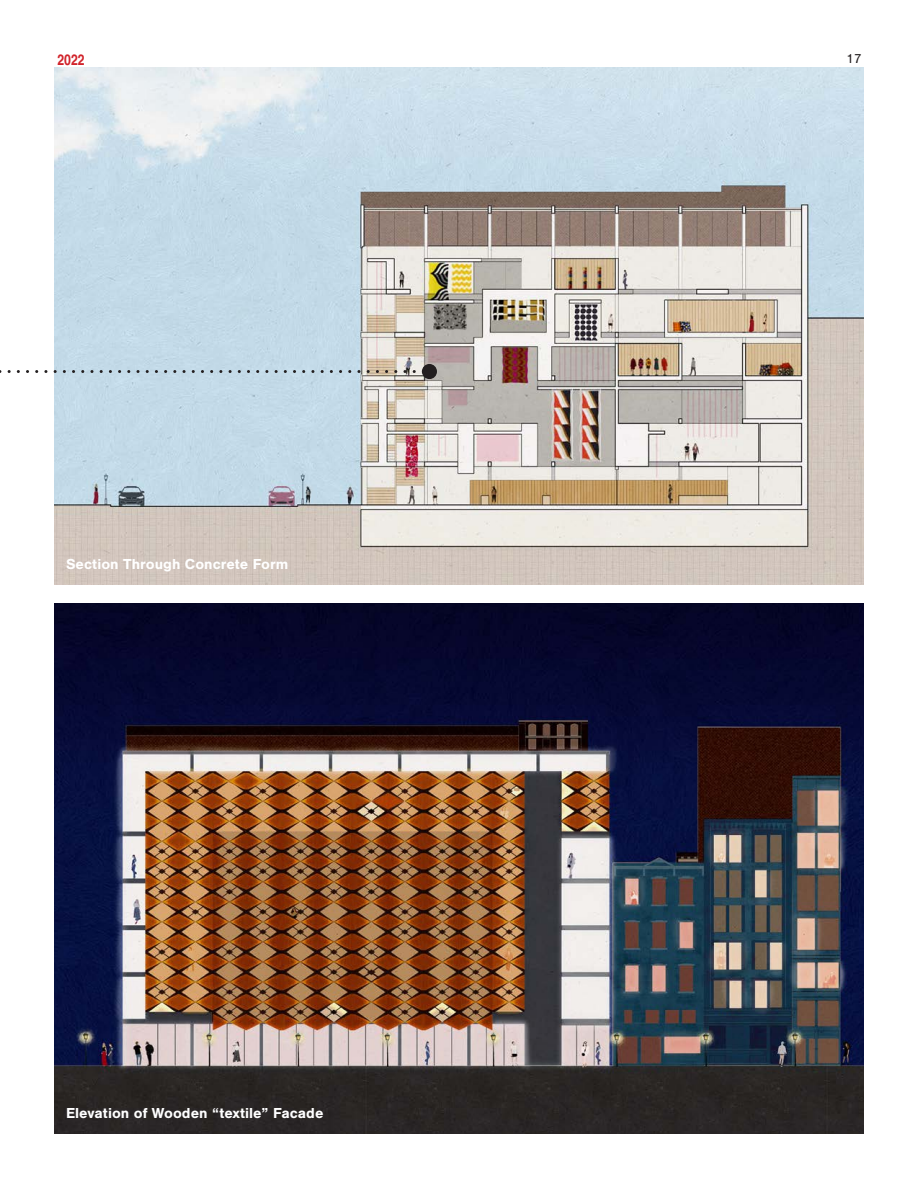
<style>
.page{position:relative;width:918px;height:1188px;background:#fff}
.page>*{position:absolute;margin:0;border:0;box-sizing:border-box;transform-origin:0 0}
.t1{font:700 15px "Nimbus San";color:#fff}
.t2{font:700 15px "Nimbus San Con L";color:#d1232a}
.t3{font:13.5px "Nimbus San";color:#231f20}
</style>
<div class="page">
<img style="left:54px;top:603px;width:810px;height:531px">
<img style="left:54px;top:68px;width:810px;height:517px">
<svg style="left:0;top:370px;width:414px;height:3px"></svg>
<div style="left:422px;top:364px;width:15px;height:15px;background:#231f20;border-radius:50%"></div>
<p class="t2" style="left:57px;top:48px;width:29px">2022</p>
<p class="t3" style="left:846px;top:51px;width:17px">17</p>
<p class="t1" style="left:66px;top:556px;width:224px">Section Through Concrete Form</p>
<p class="t1" style="left:66px;top:1104px;width:259px">Elevation of Wooden “textile” Facade</p>
</div>
